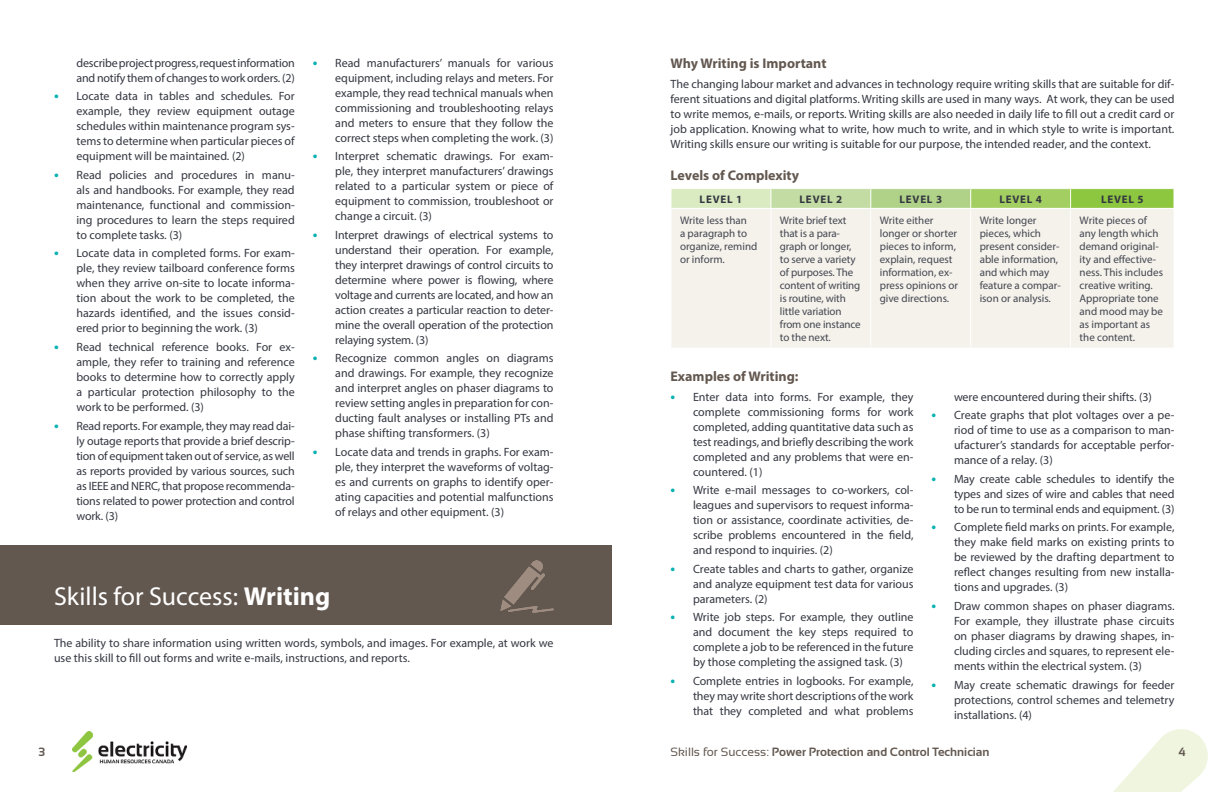
<style>
.page{position:relative;width:1224px;height:792px;background:#fff}
.page>*{position:absolute;margin:0;border:0;box-sizing:border-box;transform-origin:0 0}
.H2__Writing{font:26px "Myriad Pro";color:#fff}
.H3{font:700 14px "Myriad Pro";color:#635850}
.Body_-_Span_Columns{font:12px/15px "Myriad Pro";color:#343741;text-align:justify}
.t1{font:700 12px "Sansation";color:#635850}
.Table_-_Content{font:11px/13px "Myriad Pro";color:#434750}
.Table_-_Header_Row{font:700 11px "Myriad Pro";letter-spacing:.07em;color:#343741}
.s1{font-weight:700;font-size:14px;color:#0ab1b1}
.s2{font-weight:700}
.s3{font-weight:400}
</style>
<div class="page">
<svg style="left:1113px;top:729px;width:95px;height:63px"></svg>
<div style="left:0;top:545px;width:612px;height:80px;background:#635850"></div>
<div style="left:671px;top:189px;width:100px;height:19px;background:#daebc1"></div>
<div style="left:771px;top:189px;width:100px;height:19px;background:#c3dca3"></div>
<div style="left:871px;top:189px;width:100px;height:19px;background:#b0d288"></div>
<div style="left:971px;top:189px;width:100px;height:19px;background:#a3cf62"></div>
<div style="left:1071px;top:189px;width:103px;height:19px;background:#8dc63f"></div>
<div style="left:672px;top:209px;width:501px;height:139px;background:#f5f1eb"></div>
<svg style="left:671px;top:189px;width:1px;height:19px"></svg>
<svg style="left:770px;top:189px;width:1px;height:19px"></svg>
<svg style="left:870px;top:189px;width:1px;height:19px"></svg>
<svg style="left:970px;top:189px;width:1px;height:19px"></svg>
<svg style="left:1070px;top:189px;width:1px;height:19px"></svg>
<hr style="left:770px;top:209px;width:1px;height:139px;background:#fff">
<hr style="left:870px;top:209px;width:1px;height:139px;background:#fff">
<hr style="left:970px;top:209px;width:1px;height:139px;background:#fff">
<hr style="left:1070px;top:209px;width:1px;height:139px;background:#fff">
<img style="left:501px;top:560px;width:53px;height:53px">
<img style="left:72px;top:732px;width:115px;height:40px">
<p class="Body_-_Span_Columns" style="left:76px;top:55px;width:220px">describe project progress, request information and notify them of changes to work orders. (2)</p>
<p class="Body_-_Span_Columns" style="left:76px;top:88px;width:220px;text-indent:-22px"><span class="s1">•</span> Locate data in tables and schedules. For example, they review equipment outage schedules within maintenance program sys&shy;tems to determine when particular pieces of equipment will be maintained. (2)</p>
<p class="Body_-_Span_Columns" style="left:76px;top:167px;width:220px;text-indent:-22px"><span class="s1">•</span> Read policies and procedures in manu&shy;als and handbooks. For example, they read maintenance, functional and commission&shy;ing procedures to learn the steps required to complete tasks. (3)</p>
<p class="Body_-_Span_Columns" style="left:76px;top:246px;width:220px;text-indent:-22px"><span class="s1">•</span> Locate data in completed forms. For exam&shy;ple, they review tailboard conference forms when they arrive on-site to locate informa&shy;tion about the work to be completed, the hazards identified, and the issues consid&shy;ered prior to beginning the work. (3)</p>
<p class="Body_-_Span_Columns" style="left:76px;top:339px;width:220px;text-indent:-22px"><span class="s1">•</span> Read technical reference books. For ex&shy;ample, they refer to training and reference books to determine how to correctly apply a particular protection philosophy to the work to be performed. (3)</p>
<p class="Body_-_Span_Columns" style="left:76px;top:418px;width:220px;text-indent:-22px"><span class="s1">•</span> Read reports. For example, they may read dai&shy;ly outage reports that provide a brief descrip&shy;tion of equipment taken out of service, as well as reports provided by various sources, such as IEEE and NERC, that propose recommenda&shy;tions related to power protection and control work. (3)</p>
<p class="Body_-_Span_Columns" style="left:335px;top:55px;width:220px;text-indent:-22px"><span class="s1">•</span> Read manufacturers’ manuals for various equipment, including relays and meters. For example, they read technical manuals when commissioning and troubleshooting relays and meters to ensure that they follow the correct steps when completing the work. (3)</p>
<p class="Body_-_Span_Columns" style="left:335px;top:148px;width:220px;text-indent:-22px"><span class="s1">•</span> Interpret schematic drawings. For exam&shy;ple, they interpret manufacturers’ drawings related to a particular system or piece of equipment to commission, troubleshoot or change a circuit. (3)</p>
<p class="Body_-_Span_Columns" style="left:335px;top:227px;width:220px;text-indent:-22px"><span class="s1">•</span> Interpret drawings of electrical systems to understand their operation. For example, they interpret drawings of control circuits to determine where power is flowing, where voltage and currents are located, and how an action creates a particular reaction to deter&shy;mine the overall operation of the protection relaying system. (3)</p>
<p class="Body_-_Span_Columns" style="left:335px;top:351px;width:220px;text-indent:-22px"><span class="s1">•</span> Recognize common angles on diagrams and drawings. For example, they recognize and interpret angles on phaser diagrams to review setting angles in preparation for con&shy;ducting fault analyses or installing PTs and phase shifting transformers. (3)</p>
<p class="Body_-_Span_Columns" style="left:335px;top:444px;width:220px;text-indent:-22px"><span class="s1">•</span> Locate data and trends in graphs. For exam&shy;ple, they interpret the waveforms of voltag&shy;es and currents on graphs to identify oper&shy;ating capacities and potential malfunctions of relays and other equipment. (3)</p>
<p class="H2__Writing" style="left:54px;top:580px;width:278px">Skills for Success: <span class="s2">Writing</span></p>
<p class="Body_-_Span_Columns" style="left:54px;top:635px;width:501px">The ability to share information using written words, symbols, and images. For example, at work we use this skill to fill out forms and write e-mails, instructions, and reports.</p>
<p class="t1" style="left:38px;top:745px;width:8px">3</p>
<h2 class="H3" style="left:670px;top:54px;width:157px">Why Writing is Important</h2>
<p class="Body_-_Span_Columns" style="left:670px;top:76px;width:506px">The changing labour market and advances in technology require writing skills that are suitable for dif&shy;ferent situations and digital platforms. Writing skills are used in many ways. At work, they can be used to write memos, e-mails, or reports. Writing skills are also needed in daily life to fill out a credit card or job application. Knowing what to write, how much to write, and in which style to write is important.<br>Writing skills ensure our writing is suitable for our purpose, the intended reader, and the context.</p>
<h2 class="H3" style="left:670px;top:166px;width:130px">Levels of Complexity</h2>
<p class="Table_-_Header_Row" style="left:700px;top:192px;width:44px">LEVEL 1</p>
<p class="Table_-_Header_Row" style="left:800px;top:192px;width:44px">LEVEL 2</p>
<p class="Table_-_Header_Row" style="left:899px;top:192px;width:44px">LEVEL 3</p>
<p class="Table_-_Header_Row" style="left:999px;top:192px;width:44px">LEVEL 4</p>
<p class="Table_-_Header_Row" style="left:1101px;top:192px;width:44px">LEVEL 5</p>
<p class="Table_-_Content" style="left:680px;top:213px;width:79px">Write less than<br>a paragraph to organize, remind or inform.</p>
<p class="Table_-_Content" style="left:780px;top:213px;width:82px">Write brief text that is a para&shy;graph or longer, to serve a variety of purposes. The content of writing is routine, with little variation from one instance to the next.</p>
<p class="Table_-_Content" style="left:880px;top:213px;width:80px">Write either longer or shorter pieces to inform, explain, request information, ex&shy;press opinions or give directions.</p>
<p class="Table_-_Content" style="left:980px;top:213px;width:83px">Write longer pieces, which present consider&shy;able information, and which may feature a compar&shy;ison or analysis.</p>
<p class="Table_-_Content" style="left:1080px;top:213px;width:85px">Write pieces of any length which demand original&shy;ity and effective&shy;ness. This includes creative writing.<br>Appropriate tone and mood may be as important as the content.</p>
<h2 class="H3" style="left:670px;top:367px;width:130px">Examples of Writing:</h2>
<p class="Body_-_Span_Columns" style="left:693px;top:389px;width:222px;text-indent:-22px"><span class="s1">•</span> Enter data into forms. For example, they complete commissioning forms for work completed, adding quantitative data such as test readings, and briefly describing the work completed and any problems that were en&shy;countered. (1)</p>
<p class="Body_-_Span_Columns" style="left:693px;top:482px;width:222px;text-indent:-22px"><span class="s1">•</span> Write e-mail messages to co-workers, col&shy;leagues and supervisors to request informa&shy;tion or assistance, coordinate activities, de&shy;scribe problems encountered in the field, and respond to inquiries. (2)</p>
<p class="Body_-_Span_Columns" style="left:693px;top:561px;width:222px;text-indent:-22px"><span class="s1">•</span> Create tables and charts to gather, organize and analyze equipment test data for various parameters. (2)</p>
<p class="Body_-_Span_Columns" style="left:693px;top:610px;width:222px;text-indent:-22px"><span class="s1">•</span> Write job steps. For example, they outline and document the key steps required to complete a job to be referenced in the future by those completing the assigned task. (3)</p>
<p class="Body_-_Span_Columns" style="left:693px;top:673px;width:222px;text-indent:-22px"><span class="s1">•</span> Complete entries in logbooks. For example, they may write short descriptions of the work that they completed and what problems</p>
<p class="Body_-_Span_Columns" style="left:954px;top:389px;width:199px">were encountered during their shifts. (3)</p>
<p class="Body_-_Span_Columns" style="left:954px;top:407px;width:222px;text-indent:-22px"><span class="s1">•</span> Create graphs that plot voltages over a pe&shy;riod of time to use as a comparison to man&shy;ufacturer’s standards for acceptable perfor&shy;mance of a relay. (3)</p>
<p class="Body_-_Span_Columns" style="left:954px;top:471px;width:222px;text-indent:-22px"><span class="s1">•</span> May create cable schedules to identify the types and sizes of wire and cables that need to be run to terminal ends and equipment. (3)</p>
<p class="Body_-_Span_Columns" style="left:954px;top:520px;width:222px;text-indent:-22px"><span class="s1">•</span> Complete field marks on prints. For example, they make field marks on existing prints to be reviewed by the drafting department to reflect changes resulting from new installa&shy;tions and upgrades. (3)</p>
<p class="Body_-_Span_Columns" style="left:954px;top:598px;width:222px;text-indent:-22px"><span class="s1">•</span> Draw common shapes on phaser diagrams.<br>For example, they illustrate phase circuits on phaser diagrams by drawing shapes, in&shy;cluding circles and squares, to represent ele&shy;ments within the electrical system. (3)</p>
<p class="Body_-_Span_Columns" style="left:954px;top:677px;width:222px;text-indent:-22px"><span class="s1">•</span> May create schematic drawings for feeder protections, control schemes and telemetry installations. (4)</p>
<p class="t1" style="left:670px;top:745px;width:321px"><span class="s3">Skills for Success:</span> Power Protection and Control Technician</p>
<p class="t1" style="left:1179px;top:745px;width:9px">4</p>
</div>
